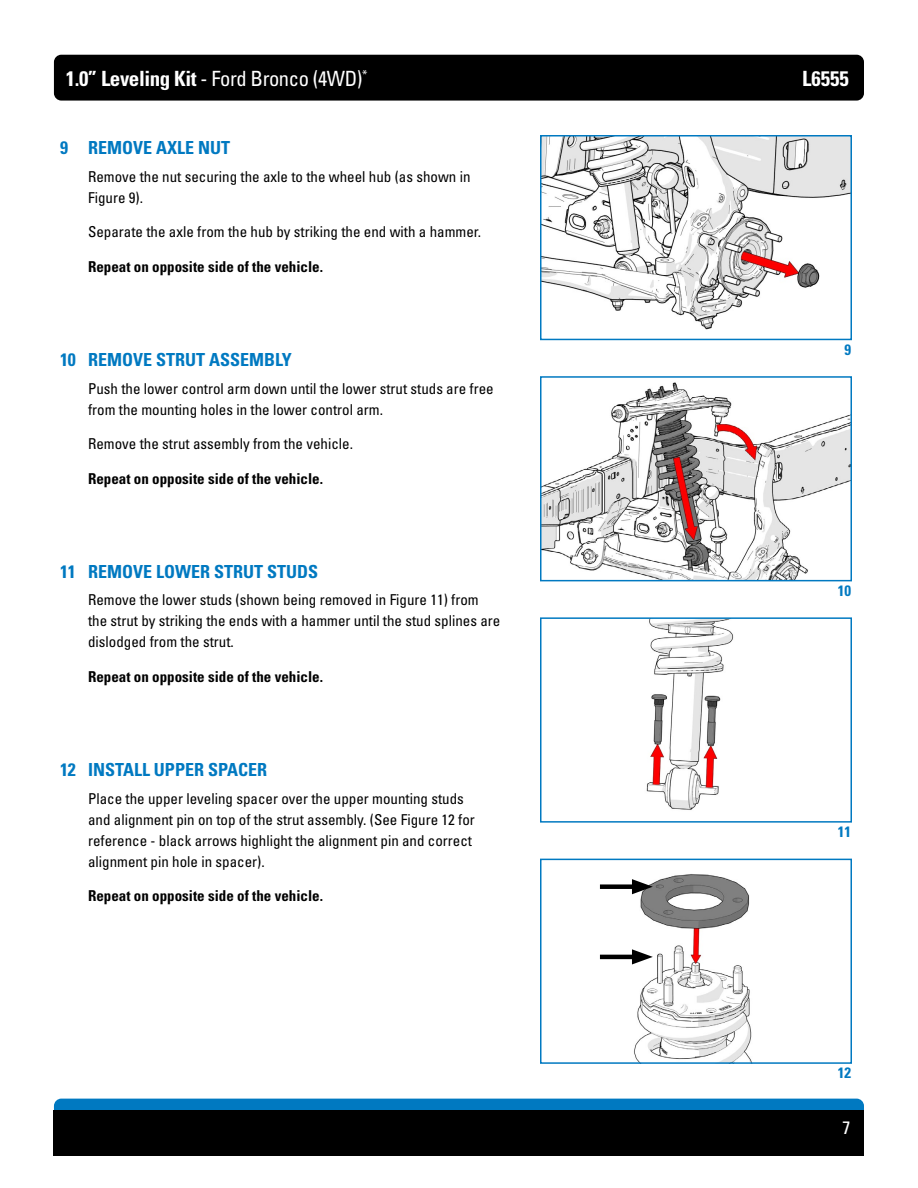
<style>
.page{position:relative;width:918px;height:1188px;background:#fff}
.page>*{position:absolute;margin:0;border:0;box-sizing:border-box;transform-origin:0 0}
.t1{font:condensed 21px "Univers LT Std";letter-spacing:-.02em;color:#fff}
.t2{font:700 condensed 21px "Univers LT Std";color:#fff}
.t3{font:700 condensed 18px "Univers LT Std";color:#0079c1}
.t4{font:condensed 18px "Univers LT Std";color:#fff}
.t5{font:condensed 15px/21px "Univers LT Std";color:#000}
.t6{font:700 condensed 15px "Univers LT Std";color:#000}
.t7{font:700 condensed 15px "Univers LT Std";color:#0079c1}
.s1{font-weight:700}
</style>
<div class="page">
<div style="left:54px;top:55px;width:810px;height:46px;background:#000;border-radius:7px"></div>
<div style="left:54px;top:1099px;width:810px;height:45px;background:#0079c1;border-radius:7px"></div>
<div style="left:54px;top:1110px;width:810px;height:46px;background:#000"></div>
<img style="left:646px;top:620px;width:88px;height:190px">
<div style="left:540px;top:617px;width:312px;height:206px;border:2px solid #0079c1"></div>
<img style="left:543px;top:382px;width:306px;height:196px">
<div style="left:540px;top:376px;width:312px;height:205px;border:2px solid #0079c1"></div>
<img style="left:543px;top:138px;width:306px;height:192px">
<div style="left:540px;top:135px;width:312px;height:205px;border:2px solid #0079c1"></div>
<img style="left:599px;top:874px;width:153px;height:187px">
<div style="left:540px;top:859px;width:312px;height:205px;border:2px solid #0079c1"></div>
<hr style="left:600px;top:955px;width:40px;height:4px;background:#000">
<svg style="left:632px;top:949px;width:21px;height:15px"></svg>
<div style="left:600px;top:884px;width:40px;height:5px;background:#000"></div>
<svg style="left:632px;top:879px;width:21px;height:15px"></svg>
<h1 class="t1" style="left:66px;top:65px;width:303px"><span class="s1">1.0” Leveling Kit</span> - Ford Bronco (4WD)<sup>*</sup></h1>
<h1 class="t2" style="left:802px;top:65px;width:48px">L6555</h1>
<p class="t3" style="left:60px;top:137px;width:172px">9 REMOVE AXLE NUT</p>
<p class="t5" style="left:88px;top:166px;width:384px">Remove the nut securing the axle to the wheel hub (as shown in<br>Figure 9).</p>
<p class="t5" style="left:88px;top:221px;width:395px">Separate the axle from the hub by striking the end with a hammer.</p>
<p class="t6" style="left:88px;top:257px;width:236px">Repeat on opposite side of the vehicle.</p>
<p class="t3" style="left:60px;top:348px;width:233px">10 REMOVE STRUT ASSEMBLY</p>
<p class="t5" style="left:88px;top:378px;width:407px">Push the lower control arm down until the lower strut studs are free from the mounting holes in the lower control arm.</p>
<p class="t5" style="left:88px;top:433px;width:266px">Remove the strut assembly from the vehicle.</p>
<p class="t6" style="left:88px;top:469px;width:236px">Repeat on opposite side of the vehicle.</p>
<p class="t3" style="left:60px;top:560px;width:260px">11 REMOVE LOWER STRUT STUDS</p>
<p class="t5" style="left:88px;top:589px;width:414px">Remove the lower studs (shown being removed in Figure 11) from the strut by striking the ends with a hammer until the stud splines are dislodged from the strut.</p>
<p class="t6" style="left:88px;top:667px;width:236px">Repeat on opposite side of the vehicle.</p>
<p class="t3" style="left:60px;top:758px;width:209px">12 INSTALL UPPER SPACER</p>
<p class="t5" style="left:88px;top:788px;width:388px">Place the upper leveling spacer over the upper mounting studs and alignment pin on top of the strut assembly. (See Figure 12 for reference - black arrows highlight the alignment pin and correct alignment pin hole in spacer).</p>
<p class="t6" style="left:88px;top:887px;width:236px">Repeat on opposite side of the vehicle.</p>
<p class="t7" style="left:845px;top:340px;width:8px">9</p>
<p class="t7" style="left:838px;top:581px;width:15px">10</p>
<p class="t7" style="left:838px;top:823px;width:15px">11</p>
<p class="t7" style="left:838px;top:1064px;width:15px">12</p>
<p class="t4" style="left:843px;top:1116px;width:9px">7</p>
</div>
